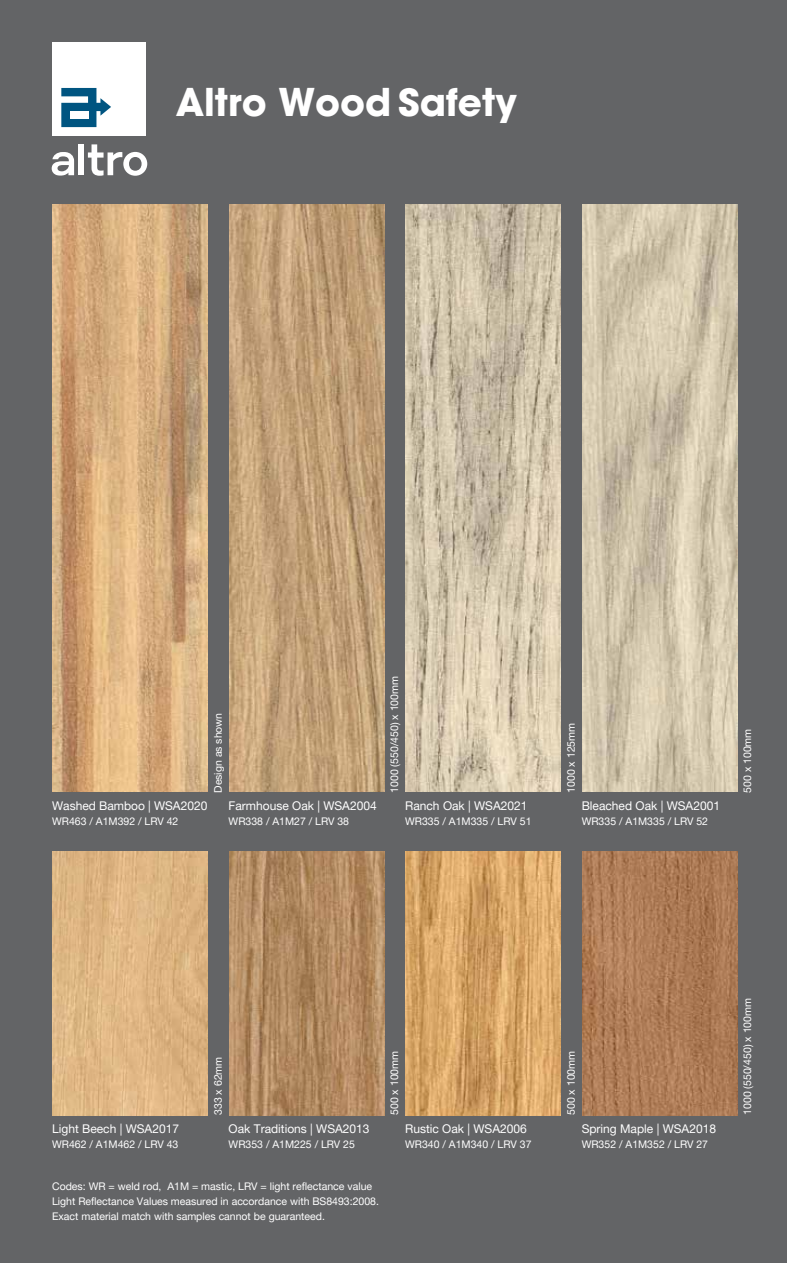
<style>
.page{position:relative;width:787px;height:1263px;background:#636466}
.page>*{position:absolute;margin:0;border:0;box-sizing:border-box;transform-origin:0 0}
.t1{font:700 37.5px "Avant Garde";color:#fff}
.t2{font:12px "Helvetica Neue LT Pro";color:#fff}
.t3{font:10.5px/15px "Helvetica Neue LT Pro";color:#fff}
</style>
<div class="page">
<div style="left:79px;top:144px;width:5px;height:31px;background:#fff"></div>
<svg style="left:52px;top:152px;width:22px;height:24px"></svg>
<svg style="left:88px;top:144px;width:59px;height:32px"></svg>
<div style="left:53px;top:43px;width:93px;height:93px;background:#fff"></div>
<svg style="left:61px;top:88px;width:50px;height:39px"></svg>
<div style="left:70px;top:112px;width:18px;height:7px;background:#fff"></div>
<img style="left:52px;top:205px;width:156px;height:587px">
<img style="left:229px;top:205px;width:155px;height:587px">
<img style="left:405px;top:205px;width:156px;height:587px">
<img style="left:582px;top:205px;width:155px;height:587px">
<img style="left:52px;top:851px;width:156px;height:264px">
<img style="left:229px;top:851px;width:155px;height:264px">
<img style="left:405px;top:851px;width:156px;height:264px">
<img style="left:582px;top:851px;width:155px;height:264px">
<h1 class="t1" style="left:176px;top:78px;width:342px">Altro Wood Safety</h1>
<p class="t3" style="left:210px;top:793px;width:82px;rotate:-90deg">Design as shown</p>
<p class="t2" style="left:52px;top:798px;width:157px">Washed Bamboo | WSA2020</p>
<p class="t3" style="left:52px;top:813px;width:128px">WR463 / A1M392 / LRV 42</p>
<p class="t2" style="left:229px;top:798px;width:150px">Farmhouse Oak | WSA2004</p>
<p class="t3" style="left:229px;top:813px;width:122px">WR338 / A1M27 / LRV 38</p>
<p class="t3" style="left:387px;top:793px;width:118px;rotate:-90deg">1000 (550/450) x 100mm</p>
<p class="t2" style="left:405px;top:798px;width:124px">Ranch Oak | WSA2021</p>
<p class="t3" style="left:405px;top:813px;width:128px">WR335 / A1M335 / LRV 51</p>
<p class="t3" style="left:563px;top:793px;width:72px;rotate:-90deg">1000 x 125mm</p>
<p class="t3" style="left:739px;top:793px;width:66px;rotate:-90deg">500 x 100mm</p>
<p class="t2" style="left:581px;top:798px;width:140px">Bleached Oak | WSA2001</p>
<p class="t3" style="left:581px;top:813px;width:128px">WR335 / A1M335 / LRV 52</p>
<p class="t2" style="left:52px;top:1121px;width:128px">Light Beech | WSA2017</p>
<p class="t3" style="left:52px;top:1136px;width:128px">WR462 / A1M462 / LRV 43</p>
<p class="t3" style="left:210px;top:1115px;width:60px;rotate:-90deg">333 x 62mm</p>
<p class="t3" style="left:387px;top:1115px;width:66px;rotate:-90deg">500 x 100mm</p>
<p class="t3" style="left:563px;top:1115px;width:66px;rotate:-90deg">500 x 100mm</p>
<p class="t2" style="left:229px;top:1121px;width:142px">Oak Traditions | WSA2013</p>
<p class="t3" style="left:229px;top:1136px;width:128px">WR353 / A1M225 / LRV 25</p>
<p class="t2" style="left:405px;top:1121px;width:123px">Rustic Oak | WSA2006</p>
<p class="t3" style="left:405px;top:1136px;width:128px">WR340 / A1M340 / LRV 37</p>
<p class="t2" style="left:581px;top:1121px;width:136px">Spring Maple | WSA2018</p>
<p class="t3" style="left:581px;top:1136px;width:128px">WR352 / A1M352 / LRV 27</p>
<p class="t3" style="left:52px;top:1178px;width:328px">Codes: WR = weld rod, A1M = mastic, LRV = light reflectance value<br>Light Reflectance Values measured in accordance with BS8493:2008.<br>Exact material match with samples cannot be guaranteed.</p>
<p class="t3" style="left:739px;top:1115px;width:118px;rotate:-90deg">1000 (550/450) x 100mm</p>
</div>
